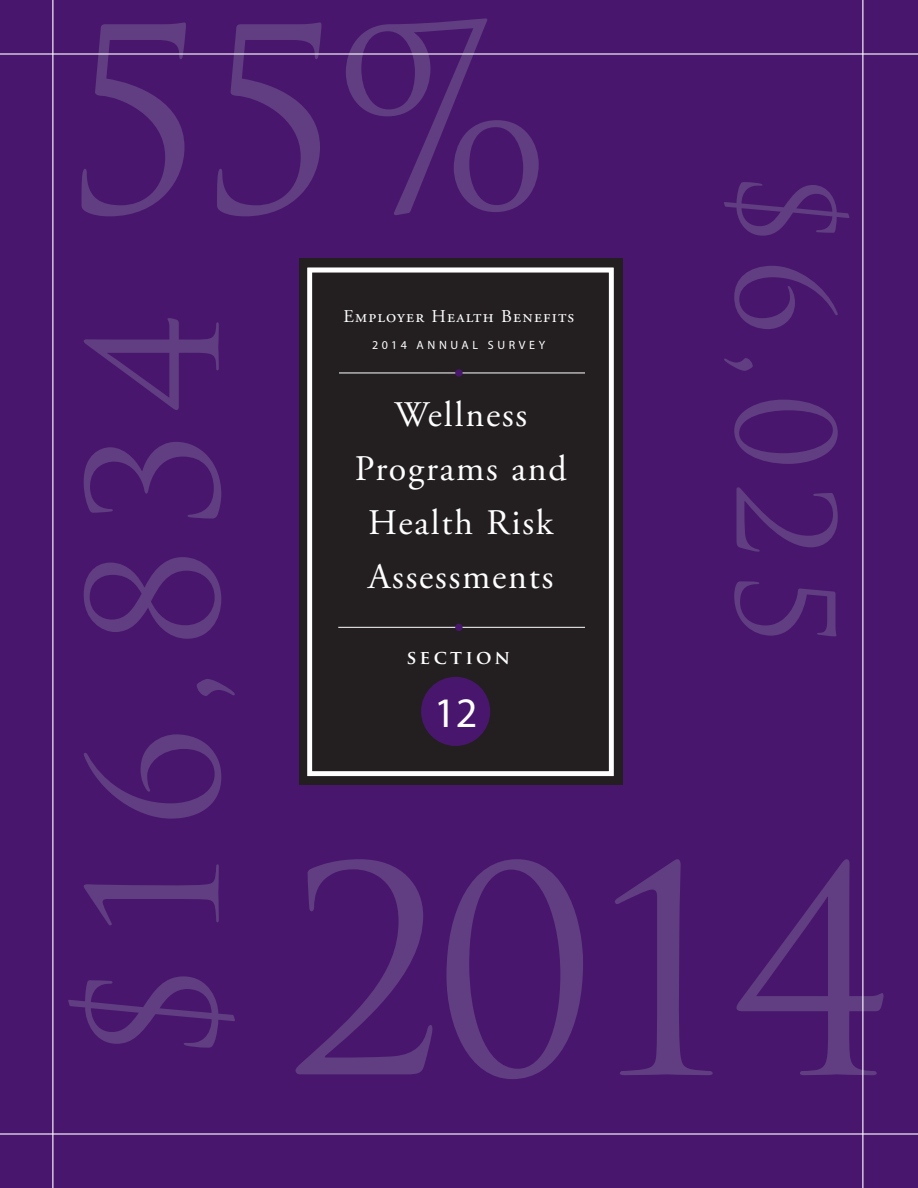
<style>
.page{position:relative;width:918px;height:1188px;background:#48166d}
.page>*{position:absolute;margin:0;border:0;box-sizing:border-box;transform-origin:0 0}
.t1{font:280.5px "Trajan Pro";color:#603e81}
.t2{font:250.5px "Trajan Pro";color:#603e81}
.t3{font:175.5px "Trajan Pro";color:#603e81}
.t4{font:132px "Trajan Pro";color:#603e81}
.t5{font:42.15px "Myriad Pro";color:#fff}
.t6{font:36px/54px "Adobe Garamond Pro";letter-spacing:.04em;color:#fff;text-align:center}
.t7{font:700 18.75px "Trajan Pro";letter-spacing:.175em;color:#fff}
.t8{font:18px "Adobe Garamond Pro";letter-spacing:.065em;color:#fff}
.t9{font:12px "Myriad Pro";letter-spacing:.3em;color:#fff}
</style>
<div class="page">
<hr style="left:0;top:1133px;width:918px;height:2px;background:#fff">
<hr style="left:0;top:53px;width:918px;height:2px;background:#fff">
<hr style="left:52px;top:0;width:1px;height:1188px;background:#fff">
<hr style="left:862px;top:0;width:1px;height:1188px;background:#fff">
<div style="left:299px;top:258px;width:324px;height:527px;background:#231f20"></div>
<svg style="left:307px;top:267px;width:307px;height:509px"></svg>
<div style="left:311px;top:272px;width:299px;height:500px;border:1px solid #fff"></div>
<hr style="left:339px;top:373px;width:246px;height:1px;background:#fff">
<div style="left:455px;top:369px;width:8px;height:8px;border:2px solid #48166d;border-radius:50%"></div>
<hr style="left:338px;top:627px;width:247px;height:1px;background:#fff">
<div style="left:455px;top:624px;width:8px;height:7px;border:2px solid #48166d;border-radius:50%"></div>
<div style="left:421px;top:677px;width:69px;height:69px;background:#48166d;border-radius:50%"></div>
<h2 class="t2" style="left:62px;top:-38px;width:490px">55%</h2>
<h3 class="t4" style="left:868px;top:171px;width:477px;rotate:90deg">$6,025</h3>
<p class="t8" style="left:343px;top:305px;width:232px">Employer Health Benefits</p>
<p class="t9" style="left:372px;top:337px;width:175px">2014 ANNUA L SURVEY</p>
<h3 class="t3" style="left:43px;top:1063px;width:752px;rotate:-90deg">$16,834</h3>
<p class="t6" style="left:355px;top:389px;width:213px">Wellness<br>Programs and<br>Health Risk<br>Assessments</p>
<p class="t7" style="left:406px;top:646px;width:105px">SECTION</p>
<p class="t5" style="left:434px;top:687px;width:45px">12</p>
<h1 class="t1" style="left:286px;top:794px;width:609px">2014</h1>
</div>
